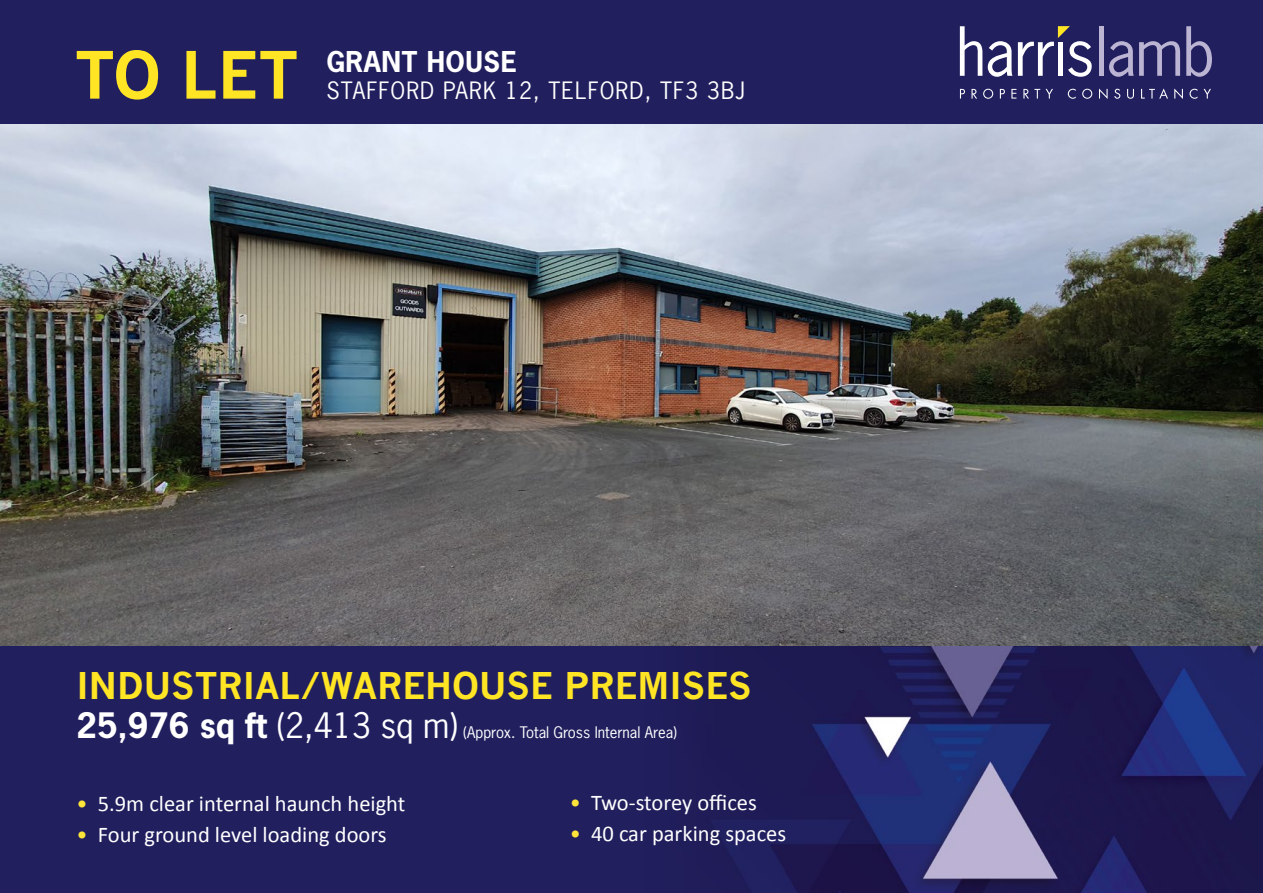
<style>
.page{position:relative;width:1263px;height:893px;background:#fff}
.page>*{position:absolute;margin:0;border:0;box-sizing:border-box;transform-origin:0 0}
.t1{font:700 63.9px "News Gothic";color:#ffe524}
.t2{font:700 36px "News Gothic";color:#ffe524}
.t3{font:700 27px "News Gothic Std";letter-spacing:.02em;color:#fff}
.t4{font:22.5px "Calibri";color:#fff}
.t5{font:22.5px "News Gothic Std";letter-spacing:.05em;color:#fff}
.t6{font:15px "News Gothic Std";color:#fff}
.s1{font-weight:700;font-size:33px}
.s2{font-size:33px}
.s3{color:#ffe539}
</style>
<div class="page">
<div style="left:0;top:0;width:1263px;height:125px;background:#211f5e"></div>
<img style="left:0;top:125px;width:1263px;height:521px">
<div style="left:0;top:646px;width:1263px;height:247px;background:#211f5e"></div>
<img style="left:722px;top:646px;width:541px;height:247px">
<svg style="left:960px;top:26px;width:22px;height:50px"></svg>
<svg style="left:988px;top:41px;width:24px;height:36px"></svg>
<hr style="left:1099px;top:26px;width:4px;height:50px;background:#bbb4d3">
<svg style="left:1109px;top:41px;width:71px;height:36px"></svg>
<svg style="left:1186px;top:26px;width:26px;height:51px"></svg>
<svg style="left:1018px;top:26px;width:74px;height:51px"></svg>
<svg style="left:960px;top:89px;width:5px;height:10px"></svg>
<svg style="left:971px;top:89px;width:6px;height:10px"></svg>
<svg style="left:983px;top:89px;width:10px;height:10px"></svg>
<svg style="left:1000px;top:89px;width:5px;height:10px"></svg>
<svg style="left:1011px;top:89px;width:5px;height:10px"></svg>
<svg style="left:1023px;top:89px;width:30px;height:10px"></svg>
<svg style="left:1068px;top:89px;width:8px;height:10px"></svg>
<svg style="left:1082px;top:89px;width:10px;height:10px"></svg>
<svg style="left:1099px;top:88px;width:8px;height:11px"></svg>
<svg style="left:1114px;top:89px;width:6px;height:10px"></svg>
<svg style="left:1127px;top:89px;width:7px;height:10px"></svg>
<svg style="left:1141px;top:88px;width:27px;height:11px"></svg>
<svg style="left:1174px;top:88px;width:9px;height:11px"></svg>
<svg style="left:1189px;top:89px;width:8px;height:10px"></svg>
<svg style="left:1203px;top:89px;width:8px;height:10px"></svg>
<h1 class="t1" style="left:75px;top:36px;width:226px">TO LET</h1>
<p class="t3" style="left:326px;top:44px;width:192px">GRANT HOUSE</p>
<p class="t5" style="left:326px;top:76px;width:420px">STAFFORD PARK 12, TELFORD, TF3 3BJ</p>
<h2 class="t2" style="left:77px;top:664px;width:677px">INDUSTRIAL/WAREHOUSE PREMISES</h2>
<p class="t6" style="left:77px;top:723px;width:602px"><span class="s1">25,976 sq ft</span> <span class="s2">(2,413 sq m)</span> (Approx. Total Gross Internal Area)</p>
<p class="t4" style="left:77px;top:789px;width:330px"><span class="s3">•</span> 5.9m clear internal haunch height</p>
<p class="t4" style="left:77px;top:820px;width:312px"><span class="s3">•</span> Four ground level loading doors</p>
<p class="t4" style="left:570px;top:788px;width:189px"><span class="s3">•</span> Two-storey offices</p>
<p class="t4" style="left:570px;top:819px;width:218px"><span class="s3">•</span> 40 car parking spaces</p>
</div>
